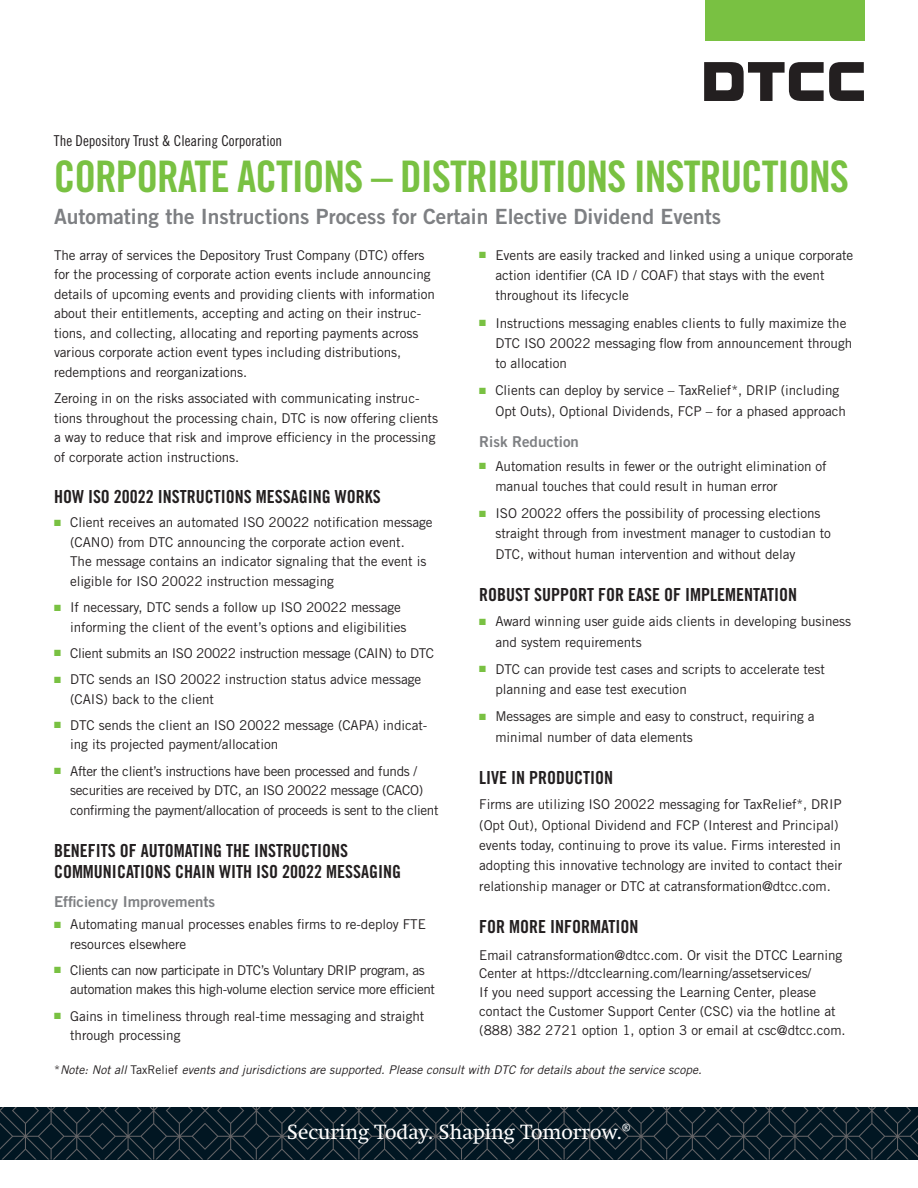
<style>
.page{position:relative;width:918px;height:1188px;background:#fff}
.page>*{position:absolute;margin:0;border:0;box-sizing:border-box;transform-origin:0 0}
.Fact_Sheet_Headline{font:43.5px "Trade Gothic LT Std Bd Cn 20";letter-spacing:-.025em;color:#79c142}
.Body_Copy_Under_Head{font:21px "Trade Gothic LT Std Bd 2";color:#7e8083}
.t1{font:21px "Swift Neue LT Pro";color:#fff}
.FactSheet_Subhead_20{font:18px/21.6px "Trade Gothic LT Std Bd Cn 20";color:#231f20}
.Subhead_Orange{font:18px "Trade Gothic LT Std Bd Cn 20";color:#231f20}
.t2{font:15px "Trade Gothic LT Std Cn 18";color:#231f20}
._02_Subhead_Body_Cop{font:15px "Trade Gothic LT Bold Two";color:#7e8083}
.Fact_Sheet_Body_Copy{font:13.5px/19.5px "Trade Gothic LT Std";letter-spacing:-.005em;color:#231f20}
.Body_Copy{font:13.5px/18.9px "Trade Gothic LT Std";letter-spacing:-.005em;color:#231f20}
.Fact_Sheet_Body_Copy-2{font:13.5px/19.5px "Trade Gothic LT Std";letter-spacing:-.025em;color:#231f20}
.Fact_Sheet_Body_Copy-3{font:13.5px/19.5px "Trade Gothic LT Std";letter-spacing:-.03em;color:#231f20}
.t3{font:italic 12px "Trade Gothic LT Std";color:#231f20}
.s1{color:#79c142}
.s2{font-style:normal}
</style>
<div class="page">
<div style="left:705px;top:0;width:160px;height:40px;background:#79c142"></div>
<svg style="left:704px;top:62px;width:160px;height:39px"></svg>
<svg style="left:0;top:1107px;width:918px;height:53px;background:#0e202b"></svg>
<p class="t2" style="left:54px;top:132px;width:230px">The Depository Trust &amp; Clearing Corporation</p>
<p class="Fact_Sheet_Headline" style="left:54px;top:150px;width:797px">CORPORATE ACTIONS – DISTRIBUTIONS INSTRUCTIONS</p>
<p class="Body_Copy_Under_Head" style="left:54px;top:203px;width:669px">Automating the Instructions Process for Certain Elective Dividend Events</p>
<p class="Fact_Sheet_Body_Copy" style="left:54px;top:245px;width:383px">The array of services the Depository Trust Company (DTC) offers for the processing of corporate action events include announcing details of upcoming events and providing clients with information about their entitlements, accepting and acting on their instruc&shy;tions, and collecting, allocating and reporting payments across various corporate action event types including distributions, redemptions and reorganizations.</p>
<p class="Fact_Sheet_Body_Copy" style="left:54px;top:388px;width:386px">Zeroing in on the risks associated with communicating instruc&shy;tions throughout the processing chain, DTC is now offering clients a way to reduce that risk and improve efficiency in the processing of corporate action instructions.</p>
<p class="FactSheet_Subhead_20" style="left:54px;top:486px;width:328px">HOW ISO 20022 INSTRUCTIONS MESSAGING WORKS</p>
<p class="Fact_Sheet_Body_Copy" style="left:70px;top:513px;width:364px;text-indent:-16px"><span class="s1">■</span> Client receives an automated ISO 20022 notification message (CANO) from DTC announcing the corporate action event.<br>The message contains an indicator signaling that the event is eligible for ISO 20022 instruction messaging</p>
<p class="Fact_Sheet_Body_Copy" style="left:70px;top:597px;width:338px;text-indent:-16px"><span class="s1">■</span> If necessary, DTC sends a follow up ISO 20022 message informing the client of the event’s options and eligibilities</p>
<p class="Fact_Sheet_Body_Copy-2" style="left:54px;top:643px;width:382px"><span class="s1">■</span> Client submits an ISO 20022 instruction message (CAIN) to DTC</p>
<p class="Fact_Sheet_Body_Copy" style="left:70px;top:669px;width:352px;text-indent:-16px"><span class="s1">■</span> DTC sends an ISO 20022 instruction status advice message (CAIS) back to the client</p>
<p class="Fact_Sheet_Body_Copy" style="left:70px;top:715px;width:359px;text-indent:-16px"><span class="s1">■</span> DTC sends the client an ISO 20022 message (CAPA) indicat&shy;ing its projected payment/allocation</p>
<p class="Fact_Sheet_Body_Copy-2" style="left:70px;top:761px;width:370px;text-indent:-16px"><span class="s1">■</span> After the client’s instructions have been processed and funds / securities are received by DTC, an ISO 20022 message (CACO) confirming the payment/allocation of proceeds is sent to the client</p>
<p class="FactSheet_Subhead_20" style="left:54px;top:839px;width:349px">BENEFITS OF AUTOMATING THE INSTRUCTIONS<br>COMMUNICATIONS CHAIN WITH ISO 20022 MESSAGING</p>
<p class="_02_Subhead_Body_Cop" style="left:54px;top:892px;width:163px">Efficiency Improvements</p>
<p class="Fact_Sheet_Body_Copy" style="left:70px;top:914px;width:357px;text-indent:-16px"><span class="s1">■</span> Automating manual processes enables firms to re-deploy FTE resources elsewhere</p>
<p class="Fact_Sheet_Body_Copy-3" style="left:70px;top:960px;width:366px;text-indent:-16px"><span class="s1">■</span> Clients can now participate in DTC’s Voluntary DRIP program, as automation makes this high-volume election service more efficient</p>
<p class="Fact_Sheet_Body_Copy" style="left:70px;top:1006px;width:356px;text-indent:-16px"><span class="s1">■</span> Gains in timeliness through real-time messaging and straight through processing</p>
<p class="Fact_Sheet_Body_Copy" style="left:495px;top:245px;width:359px;line-height:20.4px;text-indent:-16px"><span class="s1">■</span> Events are easily tracked and linked using a unique corporate action identifier (CA ID / COAF) that stays with the event throughout its lifecycle</p>
<p class="Fact_Sheet_Body_Copy" style="left:495px;top:312px;width:358px;line-height:20.4px;text-indent:-16px"><span class="s1">■</span> Instructions messaging enables clients to fully maximize the<br>DTC ISO 20022 messaging flow from announcement through to allocation</p>
<p class="Fact_Sheet_Body_Copy" style="left:495px;top:380px;width:352px;line-height:20.4px;text-indent:-16px"><span class="s1">■</span> Clients can deploy by service – TaxRelief*, DRIP (including<br>Opt Outs), Optional Dividends, FCP – for a phased approach</p>
<p class="_02_Subhead_Body_Cop" style="left:479px;top:433px;width:101px">Risk Reduction</p>
<p class="Fact_Sheet_Body_Copy" style="left:495px;top:455px;width:333px;line-height:20.4px;text-indent:-16px"><span class="s1">■</span> Automation results in fewer or the outright elimination of manual touches that could result in human error</p>
<p class="Fact_Sheet_Body_Copy" style="left:495px;top:503px;width:337px;line-height:20.4px;text-indent:-16px"><span class="s1">■</span> ISO 20022 offers the possibility of processing elections straight through from investment manager to custodian to<br>DTC, without human intervention and without delay</p>
<p class="FactSheet_Subhead_20" style="left:479px;top:584px;width:319px">ROBUST SUPPORT FOR EASE OF IMPLEMENTATION</p>
<p class="Fact_Sheet_Body_Copy" style="left:495px;top:611px;width:357px;line-height:20.4px;text-indent:-16px"><span class="s1">■</span> Award winning user guide aids clients in developing business and system requirements</p>
<p class="Fact_Sheet_Body_Copy" style="left:495px;top:659px;width:331px;line-height:20.4px;text-indent:-16px"><span class="s1">■</span> DTC can provide test cases and scripts to accelerate test planning and ease test execution</p>
<p class="Fact_Sheet_Body_Copy" style="left:495px;top:706px;width:321px;line-height:20.4px;text-indent:-16px"><span class="s1">■</span> Messages are simple and easy to construct, requiring a minimal number of data elements</p>
<p class="FactSheet_Subhead_20" style="left:479px;top:767px;width:135px">LIVE IN PRODUCTION</p>
<p class="Fact_Sheet_Body_Copy" style="left:479px;top:794px;width:365px;line-height:20.4px">Firms are utilizing ISO 20022 messaging for TaxRelief*, DRIP (Opt Out), Optional Dividend and FCP (Interest and Principal) events today, continuing to prove its value. Firms interested in adopting this innovative technology are invited to contact their relationship manager or DTC at catransformation@dtcc.com.</p>
<p class="Subhead_Orange" style="left:479px;top:916px;width:161px">FOR MORE INFORMATION</p>
<p class="Body_Copy" style="left:479px;top:945px;width:365px">Email catransformation@dtcc.com. Or visit the DTCC Learning<br>Center at https://dtcclearning.com/learning/assetservices/</p>
<p class="Body_Copy" style="left:479px;top:983px;width:368px">If you need support accessing the Learning Center, please contact the Customer Support Center (CSC) via the hotline at (888) 382 2721 option 1, option 3 or email at csc@dtcc.com.</p>
<p class="t3" style="left:54px;top:1063px;width:649px"><span class="s2">*</span>Note: Not all <span class="s2">TaxRelief</span> events and jurisdictions are supported. Please consult with DTC for details about the service scope.</p>
<p class="t1" style="left:287px;top:1120px;width:345px">Securing Today. Shaping Tomorrow.®</p>
</div>
